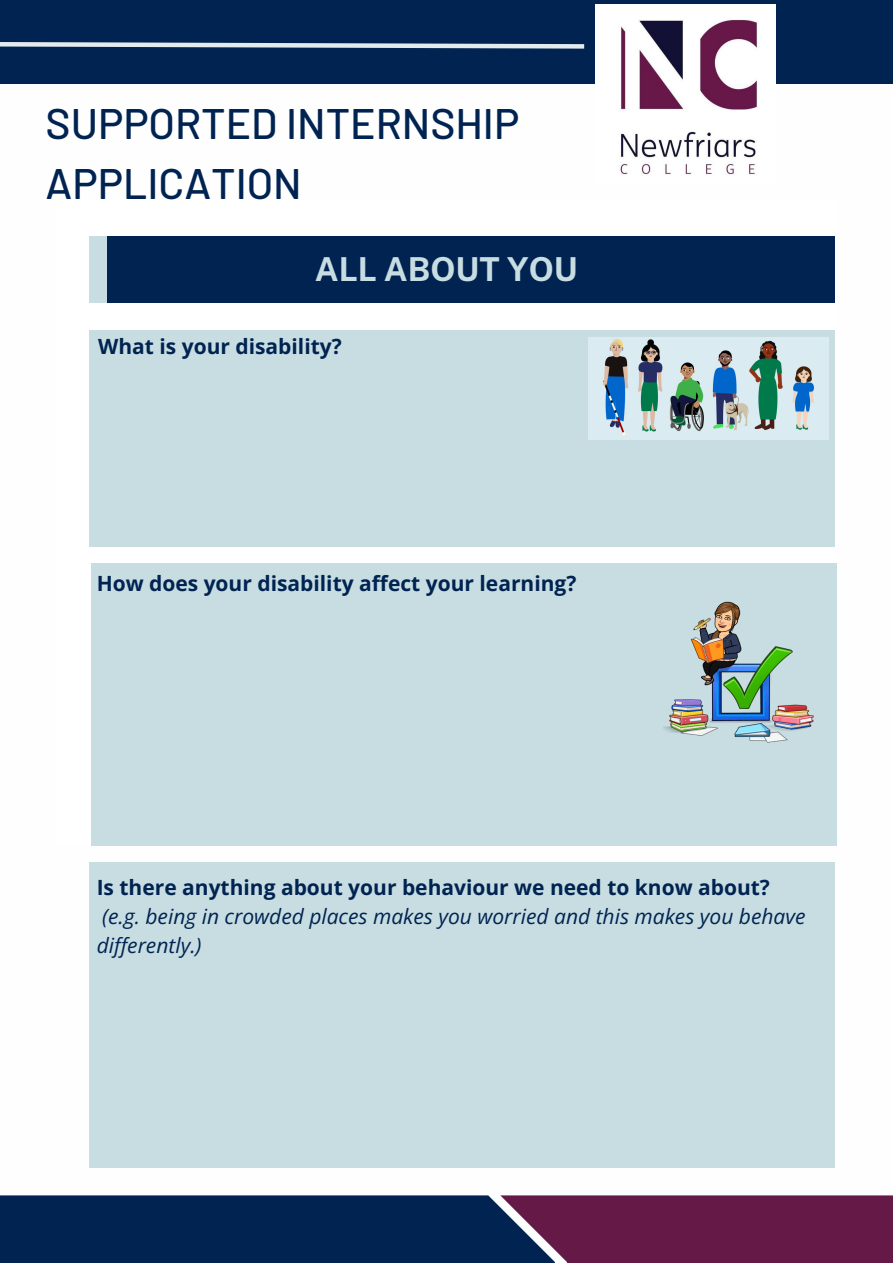
<style>
.page{position:relative;width:893px;height:1264px;background:#fff}
.page>*{position:absolute;margin:0;border:0;box-sizing:border-box;transform-origin:0 0}
.t1{font:500 42.6px/59.6px "Barlow";color:#002352}
.t2{font:700 33px "Public Sans";color:#c7dde1}
.t3{font:700 21px "Open Sans";color:#002352}
.t4{font:italic 21px/29.2px "Open Sans";color:#002352}
</style>
<div class="page">
<div style="left:89px;top:236px;width:745px;height:66px;background:#002352"></div>
<div style="left:89px;top:330px;width:745px;height:217px;background:#c7dde1"></div>
<div style="left:89px;top:862px;width:745px;height:305px;background:#c7dde1"></div>
<div style="left:0;top:0;width:892px;height:84px;background:#002352"></div>
<div style="left:0;top:1195px;width:555px;height:67px;background:#002352"></div>
<div style="left:500px;top:1195px;width:392px;height:67px;background:#651947"></div>
<div style="left:89px;top:236px;width:18px;height:66px;background:#c7dde1"></div>
<svg style="left:0;top:42px;width:585px;height:7px"></svg>
<img style="left:595px;top:4px;width:180px;height:171px">
<img style="left:589px;top:337px;width:239px;height:103px">
<div style="left:91px;top:563px;width:745px;height:283px;background:#c7dde1"></div>
<img style="left:663px;top:601px;width:151px;height:142px">
<p class="t1" style="left:46px;top:93px;width:475px">SUPPORTED INTERNSHIP<br>APPLICATION</p>
<p class="t2" style="left:315px;top:250px;width:264px">ALL ABOUT YOU</p>
<p class="t3" style="left:98px;top:331px;width:245px">What is your disability?</p>
<p class="t3" style="left:97px;top:568px;width:481px">How does your disability affect your learning?</p>
<p class="t3" style="left:97px;top:872px;width:674px">Is there anything about your behaviour we need to know about?</p>
<p class="t4" style="left:97px;top:901px;width:710px">(e.g. being in crowded places makes you worried and this makes you behave differently.)</p>
</div>
